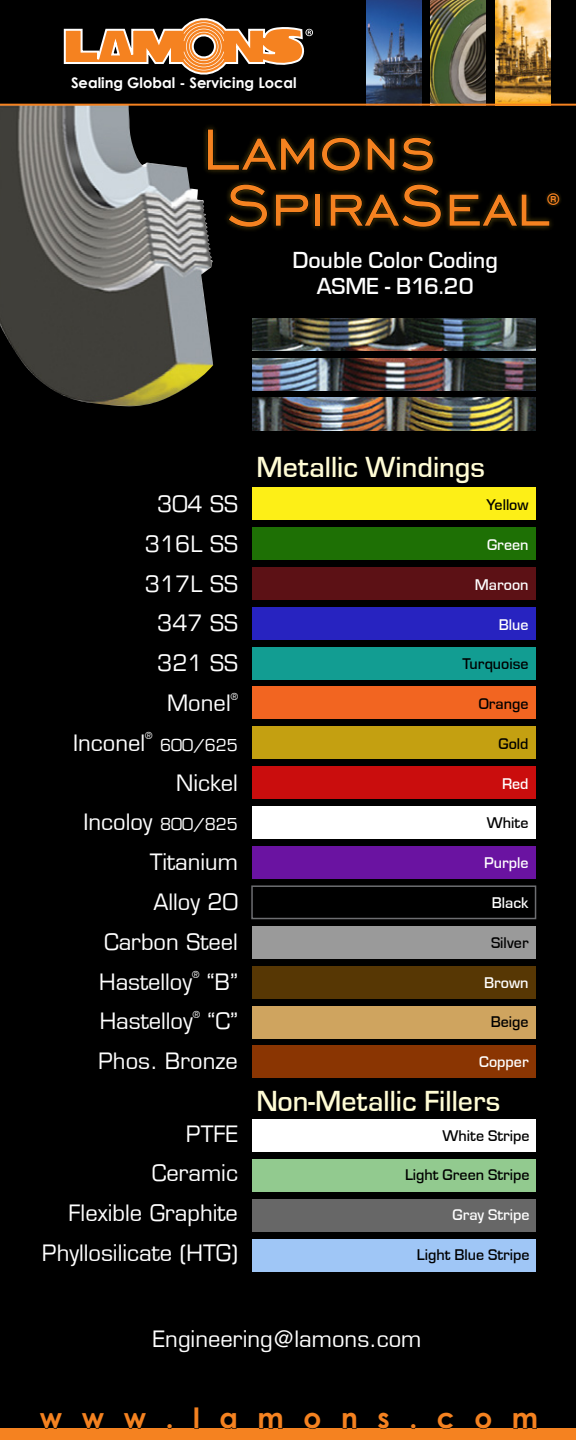
<style>
.page{position:relative;width:576px;height:1440px;background:#fff}
.page>*{position:absolute;margin:0;border:0;box-sizing:border-box;transform-origin:0 0}
.t1{font:76px/56px "Chisel Normal";color:#f58220}
.t2{font:500 30px "Eurostile T";color:#fffcd5}
.t3{font:700 28px "Century Gothic";letter-spacing:.7em;color:#f58220}
.t4{font:500 24px/26px "Eurostile T";color:#fff;text-align:center}
.t5{font:22px/39.8px "Eurostile";color:#fff;text-align:right}
.t6{font:500 16px "Eurostile T";color:#000}
.t7{font:500 16px "Eurostile T";color:#fff}
.t8{font:16px "Eurostile";color:#fff}
.t9{font:700 16px "Century Gothic";color:#f58220}
.t10{font:700 14.6px "Century Gothic";color:#fff}
.t11{font:9.4px "Eurostile";color:#fff}
.s1{font-size:16px}
</style>
<div class="page">
<div style="left:0;top:0;width:576px;height:1432px;background:#000"></div>
<img style="left:0;top:106px;width:214px;height:301px">
<div style="left:252px;top:487px;width:284px;height:33px;background:#fdef17"></div>
<div style="left:252px;top:527px;width:284px;height:33px;background:#1e7005"></div>
<div style="left:252px;top:567px;width:284px;height:32px;background:#5c1115"></div>
<div style="left:252px;top:607px;width:284px;height:32px;background:#2723c0"></div>
<div style="left:252px;top:647px;width:284px;height:32px;background:#129d92"></div>
<div style="left:252px;top:687px;width:284px;height:32px;background:#f26521"></div>
<div style="left:252px;top:727px;width:284px;height:32px;background:#c4a011"></div>
<div style="left:252px;top:767px;width:284px;height:32px;background:#ca0d0d"></div>
<div style="left:252px;top:806px;width:284px;height:33px;background:#fff"></div>
<div style="left:252px;top:846px;width:284px;height:33px;background:#6a13a1"></div>
<div style="left:251px;top:885px;width:285px;height:34px;border:2px solid #6d6e71"></div>
<div style="left:252px;top:926px;width:284px;height:32px;background:#9a9a9a"></div>
<div style="left:252px;top:966px;width:284px;height:32px;background:#573704"></div>
<div style="left:252px;top:1006px;width:284px;height:32px;background:#cfa45f"></div>
<div style="left:252px;top:1046px;width:284px;height:32px;background:#8a3502"></div>
<div style="left:252px;top:1119px;width:284px;height:33px;background:#fff"></div>
<div style="left:252px;top:1159px;width:284px;height:33px;background:#92ca8f"></div>
<div style="left:252px;top:1199px;width:284px;height:33px;background:#676767"></div>
<div style="left:252px;top:1239px;width:284px;height:32px;background:#9fc6f6"></div>
<img style="left:366px;top:0;width:55px;height:104px">
<img style="left:431px;top:0;width:55px;height:104px">
<img style="left:495px;top:0;width:55px;height:104px">
<svg style="left:63px;top:18px;width:250px;height:57px"></svg>
<hr style="left:0;top:104px;width:576px;height:2px;background:#f58220">
<div style="left:202px;top:124px;width:353px;height:108px;background:#c4a01c;opacity:.5"></div>
<svg style="left:207px;top:129px;width:108px;height:42px"></svg>
<svg style="left:321px;top:137px;width:40px;height:35px"></svg>
<svg style="left:367px;top:138px;width:28px;height:33px"></svg>
<svg style="left:401px;top:137px;width:33px;height:35px"></svg>
<svg style="left:228px;top:184px;width:40px;height:44px"></svg>
<svg style="left:275px;top:194px;width:34px;height:33px"></svg>
<div style="left:315px;top:195px;width:5px;height:31px;border:1px solid #000"></div>
<svg style="left:330px;top:184px;width:112px;height:44px"></svg>
<div style="left:545px;top:191px;width:18px;height:17px;background:#c4a01c;opacity:.5"></div>
<svg style="left:449px;top:192px;width:111px;height:35px"></svg>
<img style="left:252px;top:318px;width:284px;height:33px">
<img style="left:252px;top:358px;width:284px;height:32px">
<img style="left:252px;top:398px;width:284px;height:32px">
<div style="left:0;top:1428px;width:576px;height:12px;background:#f58220"></div>
<svg style="left:224px;top:1428px;width:13px;height:1px"></svg>
<svg style="left:259px;top:1428px;width:24px;height:1px"></svg>
<svg style="left:513px;top:1428px;width:24px;height:1px"></svg>
<p class="t10" style="left:71px;top:71px;width:227px">Sealing Global - Servicing Local</p>
<h1 class="t1" style="left:227px;top:117px;width:324px;text-indent:-25px">Lamons<br>SpiraSeal</h1>
<p class="t9" style="left:548px;top:187px;width:13px">®</p>
<p class="t4" style="left:292px;top:247px;width:207px">Double Color Coding<br>ASME - B16.20</p>
<p class="t5" style="left:157px;top:484px;width:82px">304 SS</p>
<p class="t5" style="left:145px;top:524px;width:95px">316L SS</p>
<p class="t5" style="left:145px;top:564px;width:95px">317L SS</p>
<p class="t5" style="left:157px;top:604px;width:82px">347 SS</p>
<p class="t5" style="left:157px;top:644px;width:82px">321 SS</p>
<p class="t5" style="left:167px;top:683px;width:65px">Monel</p>
<p class="t11" style="left:231px;top:691px;width:9px">®</p>
<p class="t5" style="left:73px;top:723px;width:74px">Inconel</p>
<p class="t11" style="left:145px;top:730px;width:9px">®</p>
<p class="t8" style="left:160px;top:735px;width:79px">600/625</p>
<p class="t5" style="left:176px;top:763px;width:63px">Nickel</p>
<p class="t5" style="left:83px;top:803px;width:156px">Incoloy <span class="s1">800/825</span></p>
<p class="t5" style="left:150px;top:843px;width:90px">Titanium</p>
<p class="t5" style="left:153px;top:882px;width:86px">Alloy 20</p>
<p class="t5" style="left:104px;top:922px;width:135px">Carbon Steel</p>
<p class="t5" style="left:99px;top:962px;width:94px">Hastelloy</p>
<p class="t11" style="left:192px;top:969px;width:9px">®</p>
<p class="t5" style="left:207px;top:962px;width:33px">“B”</p>
<p class="t5" style="left:100px;top:1002px;width:94px">Hastelloy</p>
<p class="t11" style="left:193px;top:1009px;width:9px">®</p>
<p class="t5" style="left:98px;top:1002px;width:141px">“C”<br>Phos. Bronze</p>
<p class="t5" style="left:42px;top:1114px;width:197px">PTFE<br>Ceramic<br>Flexible Graphite<br>Phyllosilicate (HTG)</p>
<h2 class="t2" style="left:256px;top:450px;width:230px">Metallic Windings</h2>
<p class="t6" style="left:487px;top:496px;width:44px">Yellow</p>
<p class="t7" style="left:487px;top:536px;width:43px">Green</p>
<p class="t7" style="left:475px;top:576px;width:55px">Maroon</p>
<p class="t7" style="left:499px;top:616px;width:31px">Blue</p>
<p class="t6" style="left:463px;top:655px;width:67px">Turquoise</p>
<p class="t6" style="left:479px;top:695px;width:51px">Orange</p>
<p class="t6" style="left:499px;top:735px;width:31px">Gold</p>
<p class="t7" style="left:502px;top:775px;width:28px">Red</p>
<p class="t6" style="left:487px;top:814px;width:43px">White</p>
<p class="t7" style="left:484px;top:854px;width:46px">Purple</p>
<p class="t7" style="left:492px;top:894px;width:38px">Black</p>
<p class="t6" style="left:491px;top:934px;width:39px">Silver</p>
<p class="t7" style="left:484px;top:974px;width:46px">Brown</p>
<p class="t6" style="left:491px;top:1013px;width:39px">Beige</p>
<p class="t7" style="left:479px;top:1053px;width:51px">Copper</p>
<h2 class="t2" style="left:256px;top:1084px;width:246px">Non-Metallic Fillers</h2>
<p class="t6" style="left:442px;top:1127px;width:89px">White Stripe</p>
<p class="t6" style="left:405px;top:1166px;width:126px">Light Green Stripe</p>
<p class="t7" style="left:453px;top:1206px;width:79px">Gray Stripe</p>
<p class="t6" style="left:417px;top:1246px;width:114px">Light Blue Stripe</p>
<p class="t5" style="left:153px;top:1320px;width:270px">Engineering@lamons.com</p>
<p class="t3" style="left:40px;top:1397px;width:500px">www.lamons.com</p>
</div>
